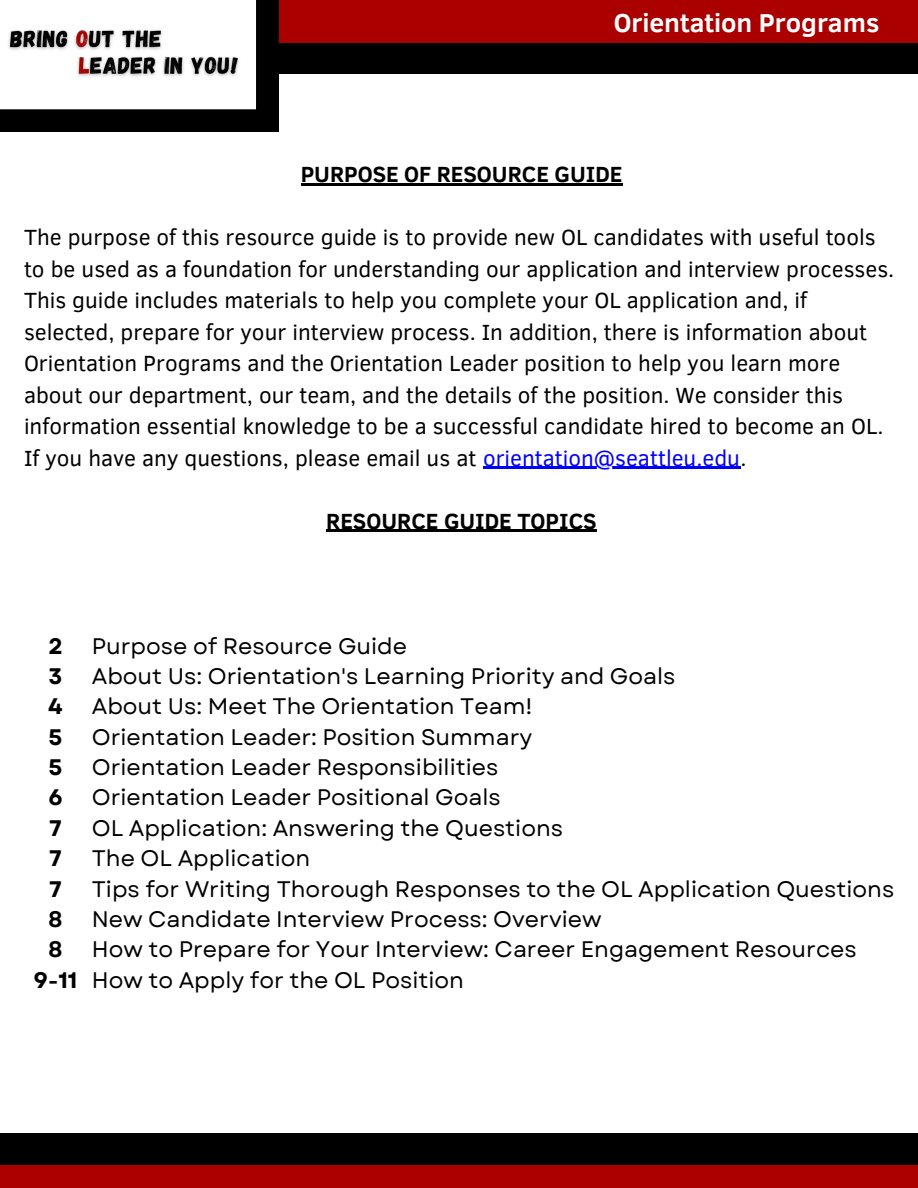
<style>
.page{position:relative;width:918px;height:1188px;background:#fff}
.page>*{position:absolute;margin:0;border:0;box-sizing:border-box;transform-origin:0 0}
.t1{font:700 26.55px "Clear Sans";color:#fff}
.t2{font:22.5px/31.5px "Clear Sans";color:#000}
.t3{font:22.5px "Garet";color:#000}
.t4{font:700 22.5px "Clear Sans";color:#000}
.t5{font:700 22.5px "Garet";color:#000}
.s1{color:#00f}
</style>
<div class="page">
<div style="left:87px;top:39px;width:831px;height:35px;background:#000"></div>
<div style="left:0;top:1133px;width:918px;height:35px;background:#000"></div>
<div style="left:97px;top:0;width:821px;height:42px;background:#a00"></div>
<div style="left:0;top:1165px;width:918px;height:23px;background:#a00"></div>
<svg style="left:0;top:0;width:279px;height:131px"></svg>
<hr style="left:301px;top:183px;width:322px;height:3px;background:#000">
<hr style="left:483px;top:467px;width:257px;height:2px;background:#00f">
<hr style="left:326px;top:530px;width:271px;height:2px;background:#000">
<img style="left:4px;top:23px;width:240px;height:58px">
<p class="t1" style="left:614px;top:3px;width:267px">Orientation Programs</p>
<p class="t4" style="left:301px;top:158px;width:323px">PURPOSE OF RESOURCE GUIDE</p>
<p class="t2" style="left:24px;top:220px;width:872px">The purpose of this resource guide is to provide new OL candidates with useful tools to be used as a foundation for understanding our application and interview processes.<br>This guide includes materials to help you complete your OL application and, if selected, prepare for your interview process. In addition, there is information about Orientation Programs and the Orientation Leader position to help you learn more about our department, our team, and the details of the position. We consider this information essential knowledge to be a successful candidate hired to become an OL.<br>If you have any questions, please email us at <span class="s1">orientation@seattleu.edu</span>.</p>
<p class="t4" style="left:326px;top:504px;width:272px">RESOURCE GUIDE TOPICS</p>
<p class="t5" style="left:48px;top:629px;width:16px">2</p>
<p class="t5" style="left:49px;top:660px;width:15px">3</p>
<p class="t5" style="left:48px;top:690px;width:16px">4</p>
<p class="t5" style="left:49px;top:721px;width:15px">5</p>
<p class="t5" style="left:49px;top:751px;width:15px">5</p>
<p class="t5" style="left:48px;top:781px;width:16px">6</p>
<p class="t5" style="left:49px;top:812px;width:14px">7</p>
<p class="t5" style="left:49px;top:842px;width:14px">7</p>
<p class="t5" style="left:49px;top:872px;width:14px">7</p>
<p class="t5" style="left:49px;top:903px;width:15px">8</p>
<p class="t5" style="left:49px;top:933px;width:15px">8</p>
<p class="t5" style="left:34px;top:964px;width:45px">9-11</p>
<p class="t3" style="left:92px;top:629px;width:317px">Purpose of Resource Guide</p>
<p class="t3" style="left:92px;top:660px;width:585px">About Us: Orientation's Learning Priority and Goals</p>
<p class="t3" style="left:92px;top:690px;width:442px">About Us: Meet The Orientation Team!</p>
<p class="t3" style="left:92px;top:721px;width:442px">Orientation Leader: Position Summary</p>
<p class="t3" style="left:92px;top:751px;width:408px">Orientation Leader Responsibilities</p>
<p class="t3" style="left:92px;top:781px;width:411px">Orientation Leader Positional Goals</p>
<p class="t3" style="left:92px;top:812px;width:473px">OL Application: Answering the Questions</p>
<p class="t3" style="left:92px;top:842px;width:220px">The OL Application</p>
<p class="t3" style="left:92px;top:872px;width:804px">Tips for Writing Thorough Responses to the OL Application Questions</p>
<p class="t3" style="left:92px;top:903px;width:511px">New Candidate Interview Process: Overview</p>
<p class="t3" style="left:92px;top:933px;width:767px">How to Prepare for Your Interview: Career Engagement Resources</p>
<p class="t3" style="left:92px;top:964px;width:374px">How to Apply for the OL Position</p>
</div>
